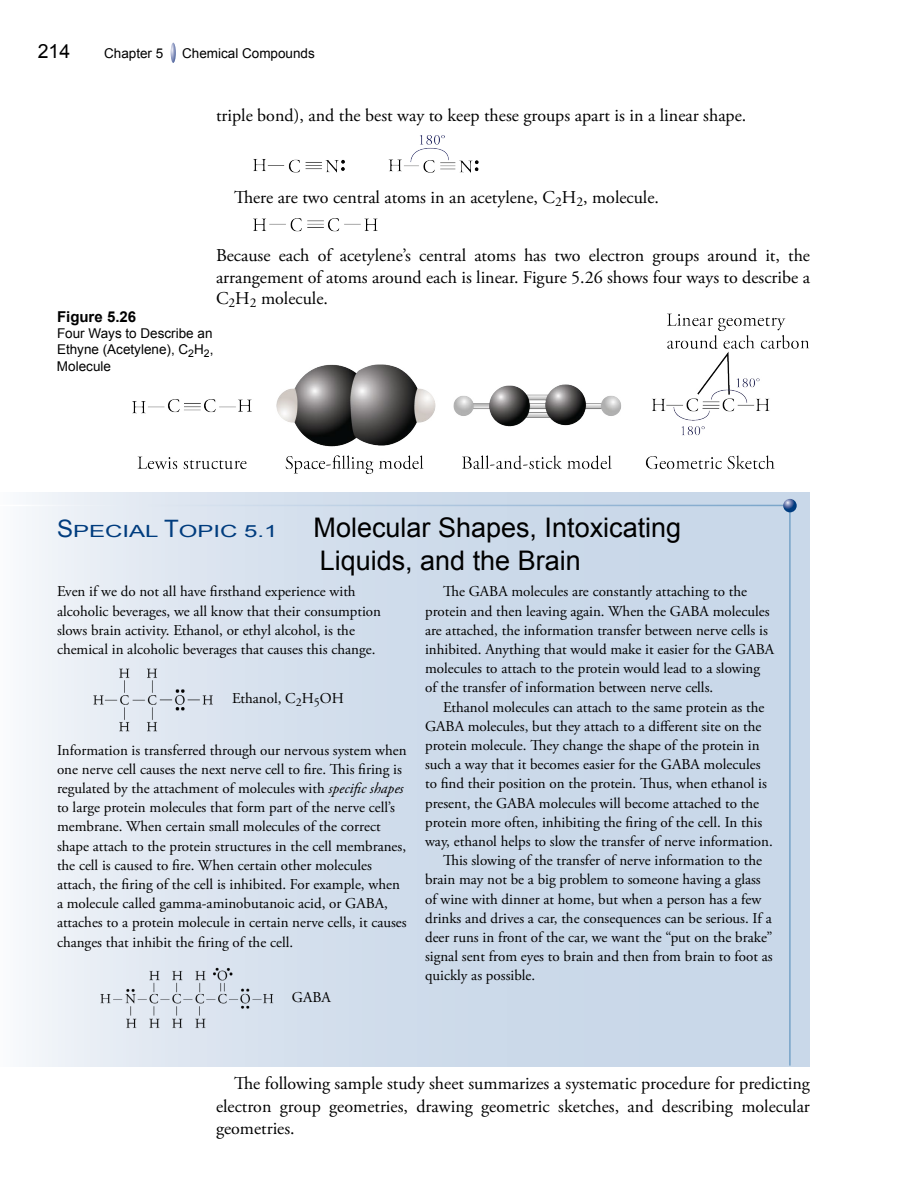
<style>
.page{position:relative;width:918px;height:1188px;background:#fff}
.page>*{position:absolute;margin:0;border:0;box-sizing:border-box;transform-origin:0 0}
.t1{font:27px/32.4px "Arial";color:#000}
.t2{font:19.5px "Arial";color:#000}
.Body_Text_indent{font:18px/22.5px "Adobe Garamond Pro";color:#000;text-align:justify}
.Body_Text_first_para{font:18px/21.6px "Adobe Garamond Pro";color:#000;text-align:justify}
.t3{font:16.8px "Arial";color:#003c7e;scale:1.43 1}
.Special_topic_Text{font:15px/19.2px "Adobe Garamond Pro";color:#000}
.t4{font:700 15px "Arial";color:#000}
.t5{font:13.5px/16.2px "Arial";color:#000;text-align:justify}
.s1{font-size:24px}
.s2{font-style:italic}
</style>
<div class="page">
<div style="left:0;top:493px;width:810px;height:573px;background:linear-gradient(to right,#eaeff5,#c0d1e5)"></div>
<hr style="left:0;top:505px;width:791px;height:1px;background:#fff">
<hr style="left:789px;top:505px;width:2px;height:561px;background:#76a3c8">
<svg style="left:783px;top:499px;width:14px;height:13px"></svg>
<img style="left:253px;top:159px;width:92px;height:14px">
<img style="left:388px;top:135px;width:90px;height:38px">
<img style="left:253px;top:218px;width:125px;height:14px">
<img style="left:132px;top:313px;width:677px;height:161px">
<img style="left:93px;top:666px;width:120px;height:69px">
<img style="left:100px;top:968px;width:174px;height:64px">
<svg style="left:171px;top:43px;width:5px;height:20px"></svg>
<h2 class="t2" style="left:38px;top:38px;width:34px">214</h2>
<p class="t5" style="left:104px;top:45px;width:61px">Chapter 5</p>
<p class="t5" style="left:182px;top:45px;width:134px">Chemical Compounds</p>
<p class="Body_Text_indent" style="left:216px;top:105px;width:532px">triple bond), and the best way to keep these groups apart is in a linear shape.</p>
<p class="Body_Text_indent" style="left:234px;top:186px;width:427px">There are two central atoms in an acetylene, C<sub>2</sub>H<sub>2</sub>, molecule.</p>
<p class="Body_Text_first_para" style="left:216px;top:245px;width:596px">Because each of acetylene’s central atoms has two electron groups around it, the arrangement of atoms around each is linear. Figure 5.26 shows four ways to describe a C<sub>2</sub>H<sub>2</sub> molecule.</p>
<p class="t4" style="left:57px;top:307px;width:81px">Figure 5.26</p>
<p class="t5" style="left:57px;top:325px;width:158px">Four Ways to Describe an Ethyne (Acetylene), C<sub>2</sub>H<sub>2</sub>, Molecule</p>
<p class="t3" style="left:57px;top:520px;width:156px"><span class="s1">S</span>PECIAL <span class="s1">T</span>OPIC 5.1</p>
<p class="t1" style="left:314px;top:512px;width:369px">Molecular Shapes, Intoxicating<br>Liquids, and the Brain</p>
<p class="Special_topic_Text" style="left:57px;top:583px;width:326px">Even if we do not all have firsthand experience with alcoholic beverages, we all know that their consumption slows brain activity. Ethanol, or ethyl alcohol, is the chemical in alcoholic beverages that causes this change.</p>
<p class="Special_topic_Text" style="left:425px;top:583px;width:351px;text-indent:18px">The GABA molecules are constantly attaching to the protein and then leaving again. When the GABA molecules are attached, the information transfer between nerve cells is inhibited. Anything that would make it easier for the GABA molecules to attach to the protein would lead to a slowing of the transfer of information between nerve cells.</p>
<p class="Special_topic_Text" style="left:425px;top:698px;width:349px;text-indent:18px">Ethanol molecules can attach to the same protein as the GABA molecules, but they attach to a different site on the protein molecule. They change the shape of the protein in such a way that it becomes easier for the GABA molecules to find their position on the protein. Thus, when ethanol is present, the GABA molecules will become attached to the protein more often, inhibiting the firing of the cell. In this way, ethanol helps to slow the transfer of nerve information.</p>
<p class="Special_topic_Text" style="left:425px;top:851px;width:349px;text-indent:18px">This slowing of the transfer of nerve information to the brain may not be a big problem to someone having a glass of wine with dinner at home, but when a person has a few drinks and drives a car, the consequences can be serious. If a deer runs in front of the car, we want the “put on the brake” signal sent from eyes to brain and then from brain to foot as quickly as possible.</p>
<p class="Special_topic_Text" style="left:232px;top:689px;width:113px">Ethanol, C<sub>2</sub>H<sub>5</sub>OH</p>
<p class="Special_topic_Text" style="left:57px;top:741px;width:351px">Information is transferred through our nervous system when one nerve cell causes the next nerve cell to fire. This firing is regulated by the attachment of molecules with <span class="s2">specific shapes </span>to large protein molecules that form part of the nerve cell’s membrane. When certain small molecules of the correct shape attach to the protein structures in the cell membranes, the cell is caused to fire. When certain other molecules attach, the firing of the cell is inhibited. For example, when a molecule called gamma‑aminobutanoic acid, or GABA, attaches to a protein molecule in certain nerve cells, it causes changes that inhibit the firing of the cell.</p>
<p class="Special_topic_Text" style="left:292px;top:988px;width:40px">GABA</p>
<p class="Body_Text_indent" style="left:216px;top:1073px;width:595px;text-indent:18px">The following sample study sheet summarizes a systematic procedure for predicting electron group geometries, drawing geometric sketches, and describing molecular geometries.</p>
</div>
